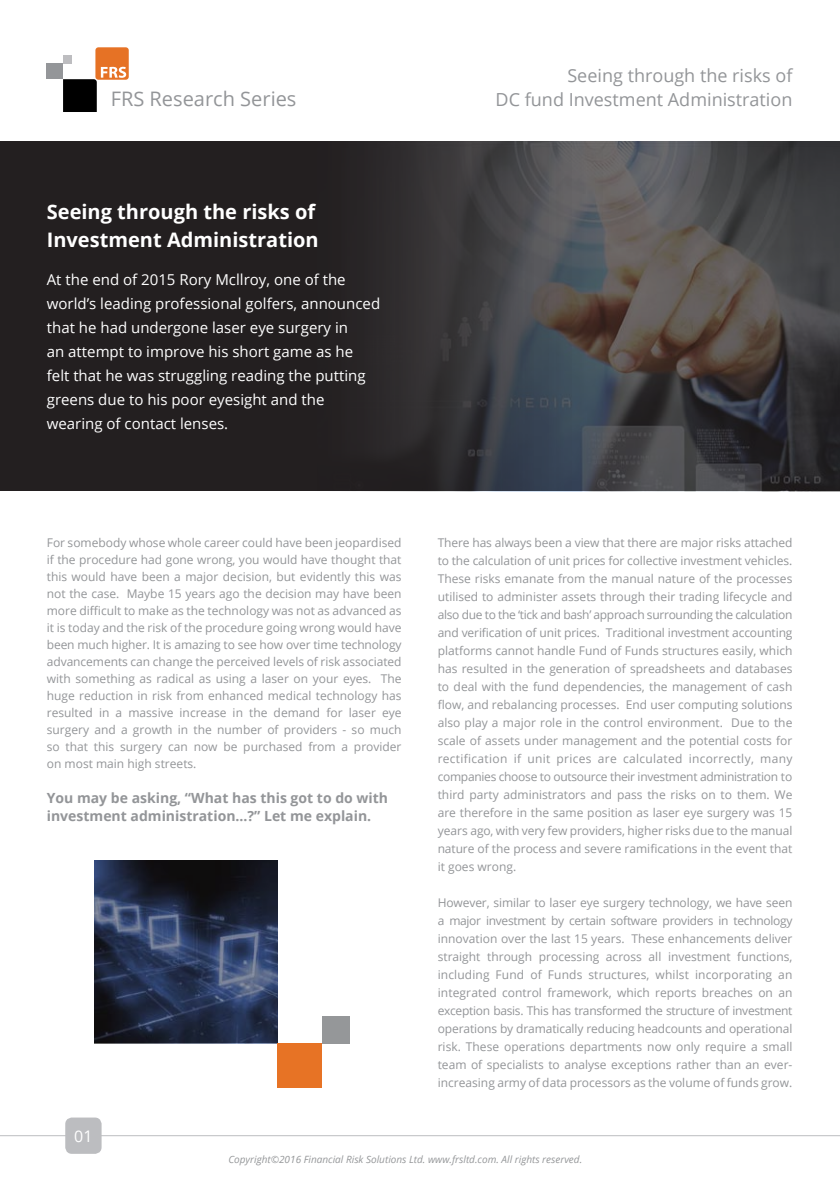
<style>
.page{position:relative;width:840px;height:1191px;background:#fff}
.page>*{position:absolute;margin:0;border:0;box-sizing:border-box;transform-origin:0 0}
.t1{font:700 20px/28px "Open Sans";color:#fff}
.t2{font:20px "Open Sans";color:#939598}
.t3{font:18px/24px "Open Sans";color:#939598;text-align:right}
.t4{font:16px "Open Sans";color:#fff}
.t5{font:15px/24px "Open Sans";color:#fff}
.t6{font:700 14px/18px "Open Sans";color:#939598}
.t7{font:12px/18px "Open Sans";color:#939598;text-align:justify}
.t8{font:italic 10px "Open Sans";color:#959799}
</style>
<div class="page">
<hr style="left:0;top:1135px;width:839px;height:1px;background:#bcbdc0">
<div style="left:66px;top:1118px;width:34px;height:34px;background:#bcbdc0;border-radius:6px"></div>
<div style="left:65px;top:1117px;width:36px;height:36px;border:2px solid #bcbdc0;border-radius:6px"></div>
<div style="left:0;top:141px;width:839px;height:350px;background:#231f20"></div>
<img style="left:376px;top:141px;width:463px;height:350px">
<div style="left:95px;top:47px;width:34px;height:33px;background:#e67225;border-radius:3px"></div>
<svg style="left:63px;top:67px;width:63px;height:45px"></svg>
<div style="left:47px;top:63px;width:16px;height:16px;background:#949699"></div>
<div style="left:63px;top:55px;width:9px;height:8px;background:#bdbdc0"></div>
<img style="left:94px;top:860px;width:183px;height:183px">
<div style="left:277px;top:1043px;width:45px;height:44px;background:#e77325"></div>
<div style="left:322px;top:1016px;width:27px;height:27px;background:#959799"></div>
<h1 class="t2" style="left:111px;top:85px;width:187px">FRS Research Series</h1>
<h1 class="t1" style="left:47px;top:197px;width:273px">Seeing through the risks of<br>Investment Administration</h1>
<p class="t5" style="left:47px;top:267px;width:335px">At the end of 2015 Rory Mcllroy, one of the world’s leading professional golfers, announced that he had undergone laser eye surgery in<br>an attempt to improve his short game as he<br>felt that he was struggling reading the putting greens due to his poor eyesight and the wearing of contact lenses.</p>
<h2 class="t3" style="left:495px;top:63px;width:298px">Seeing through the risks of<br>DC fund Investment Administration</h2>
<p class="t7" style="left:47px;top:533px;width:356px;line-height:17px">For somebody whose whole career could have been jeopardised if the procedure had gone wrong, you would have thought that this would have been a major decision, but evidently this was not the case. Maybe 15 years ago the decision may have been more difficult to make as the technology was not as advanced as it is today and the risk of the procedure going wrong would have been much higher. It is amazing to see how over time technology advancements can change the perceived levels of risk associated with something as radical as using a laser on your eyes. The huge reduction in risk from enhanced medical technology has resulted in a massive increase in the demand for laser eye surgery and a growth in the number of providers - so much so that this surgery can now be purchased from a provider on most main high streets.</p>
<p class="t6" style="left:47px;top:788px;width:342px">You may be asking, “What has this got to do with investment administration…?” Let me explain.</p>
<h3 class="t4" style="left:74px;top:1125px;width:20px">01</h3>
<p class="t7" style="left:437px;top:533px;width:356px">There has always been a view that there are major risks attached to the calculation of unit prices for collective investment vehicles.<br>These risks emanate from the manual nature of the processes utilised to administer assets through their trading lifecycle and also due to the ‘tick and bash’ approach surrounding the calculation and verification of unit prices. Traditional investment accounting platforms cannot handle Fund of Funds structures easily, which has resulted in the generation of spreadsheets and databases to deal with the fund dependencies, the management of cash flow, and rebalancing processes. End user computing solutions also play a major role in the control environment. Due to the scale of assets under management and the potential costs for rectification if unit prices are calculated incorrectly, many companies choose to outsource their investment administration to third party administrators and pass the risks on to them. We are therefore in the same position as laser eye surgery was 15 years ago, with very few providers, higher risks due to the manual nature of the process and severe ramifications in the event that it goes wrong.</p>
<p class="t7" style="left:437px;top:893px;width:356px">However, similar to laser eye surgery technology, we have seen a major investment by certain software providers in technology innovation over the last 15 years. These enhancements deliver straight through processing across all investment functions, including Fund of Funds structures, whilst incorporating an integrated control framework, which reports breaches on an exception basis. This has transformed the structure of investment operations by dramatically reducing headcounts and operational risk. These operations departments now only require a small team of specialists to analyse exceptions rather than an ever&shy;increasing army of data processors as the volume of funds grow.</p>
<p class="t8" style="left:228px;top:1152px;width:355px">Copyright©2016 Financial Risk Solutions Ltd. www.frsltd.com. All rights reserved.</p>
</div>
